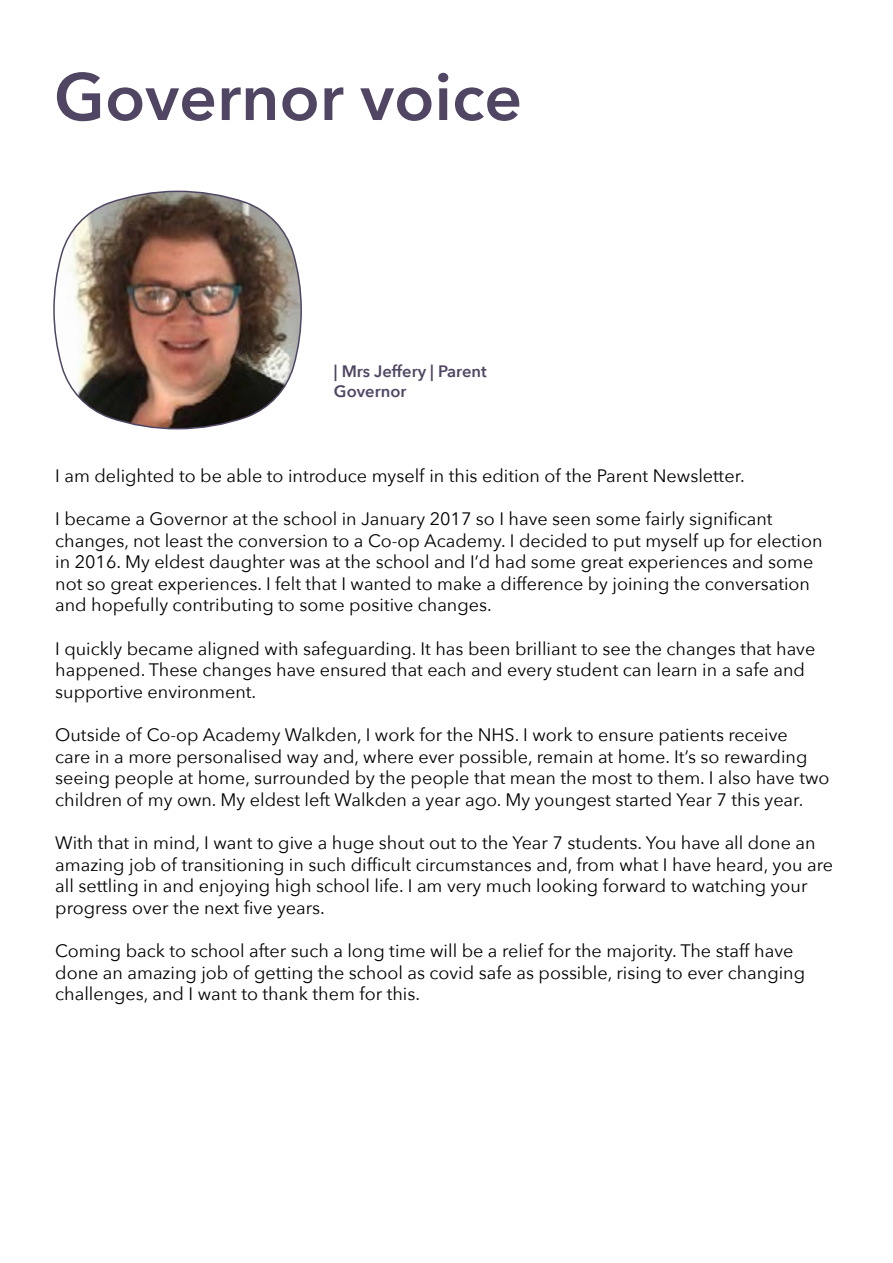
<style>
.page{position:relative;width:893px;height:1263px;background:#fff}
.page>*{position:absolute;margin:0;border:0;box-sizing:border-box;transform-origin:0 0}
.t1{font:600 66px "Avenir Next";color:#504664}
.t2{font:18px/21.6px "Avenir Next";color:#000}
.t3{font:600 16.5px/19.8px "Avenir Next";color:#504664}
</style>
<div class="page">
<img style="left:54px;top:190px;width:247px;height:240px">
<h1 class="t1" style="left:54px;top:40px;width:470px">Governor voice</h1>
<p class="t3" style="left:334px;top:361px;width:154px">| Mrs Jeffery | Parent<br>Governor</p>
<p class="t2" style="left:55px;top:464px;width:691px">I am delighted to be able to introduce myself in this edition of the Parent Newsletter.</p>
<p class="t2" style="left:55px;top:507px;width:769px">I became a Governor at the school in January 2017 so I have seen some fairly significant changes, not least the conversion to a Co-op Academy. I decided to put myself up for election in 2016. My eldest daughter was at the school and I’d had some great experiences and some not so great experiences. I felt that I wanted to make a difference by joining the conversation and hopefully contributing to some positive changes.</p>
<p class="t2" style="left:55px;top:637px;width:762px">I quickly became aligned with safeguarding. It has been brilliant to see the changes that have happened. These changes have ensured that each and every student can learn in a safe and supportive environment.</p>
<p class="t2" style="left:55px;top:723px;width:776px">Outside of Co-op Academy Walkden, I work for the NHS. I work to ensure patients receive<br>care in a more personalised way and, where ever possible, remain at home. It’s so rewarding seeing people at home, surrounded by the people that mean the most to them. I also have two children of my own. My eldest left Walkden a year ago. My youngest started Year 7 this year.</p>
<p class="t2" style="left:55px;top:831px;width:779px">With that in mind, I want to give a huge shout out to the Year 7 students. You have all done an amazing job of transitioning in such difficult circumstances and, from what I have heard, you are all settling in and enjoying high school life. I am very much looking forward to watching your progress over the next five years.</p>
<p class="t2" style="left:55px;top:939px;width:751px">Coming back to school after such a long time will be a relief for the majority. The staff have done an amazing job of getting the school as covid safe as possible, rising to ever changing challenges, and I want to thank them for this.</p>
</div>
